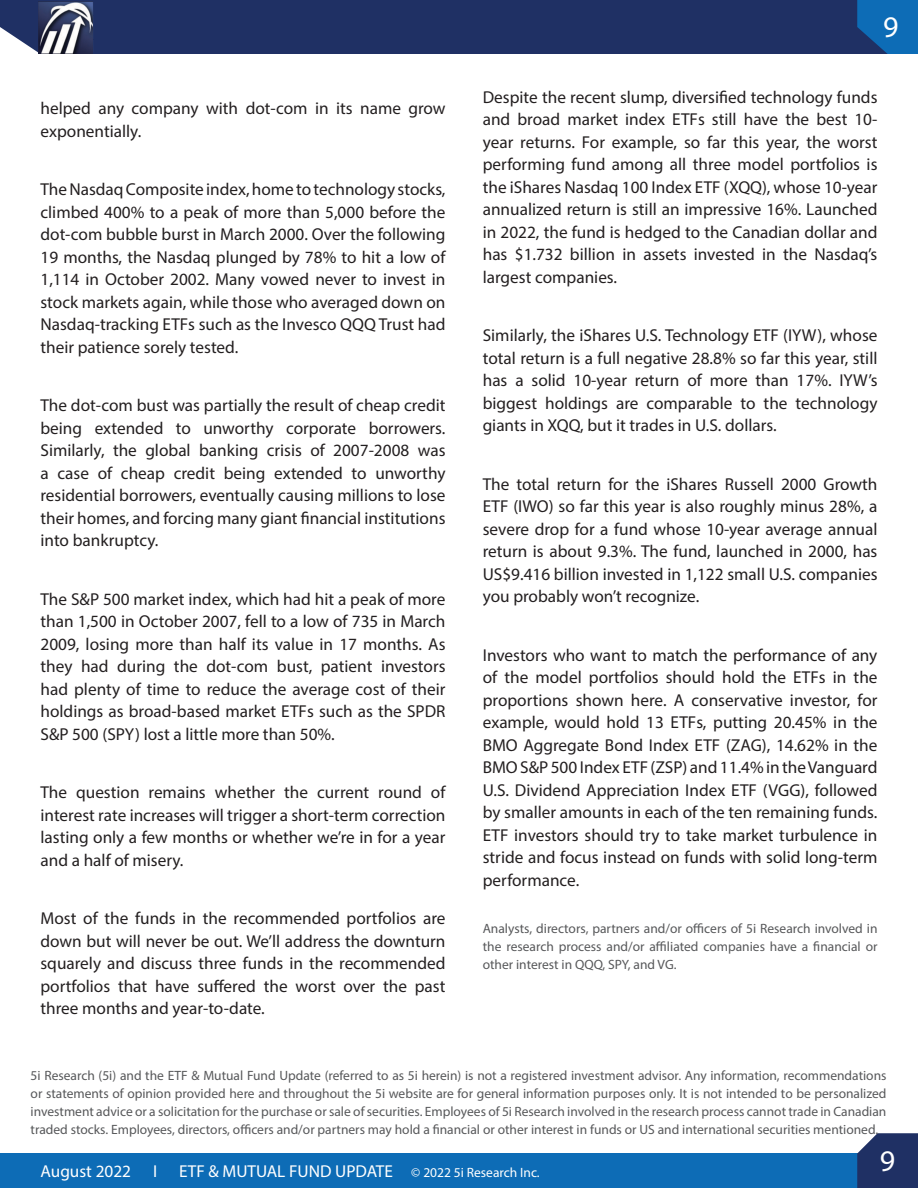
<style>
.page{position:relative;width:918px;height:1188px;background:#fff}
.page>*{position:absolute;margin:0;border:0;box-sizing:border-box;transform-origin:0 0}
.t1{font:30px "Myriad Pro";color:#fff}
.body_text{font:17.25px/22.5px "Myriad Pro";color:#231f20;text-align:justify}
.t2{font:17.25px "Myriad Pro";color:#fff}
.disclaimer{font:13.5px/18px "Myriad Pro";color:#57585a;text-align:justify}
.s1{font-size:13.5px}
</style>
<div class="page">
<div style="left:0;top:1153px;width:918px;height:35px;background:#0d6cb6"></div>
<div style="left:0;top:0;width:857px;height:54px;background:#1f3064"></div>
<svg style="left:857px;top:0;width:61px;height:54px;background:#0f64ab"></svg>
<svg style="left:857px;top:1133px;width:61px;height:55px;background:#2d3e6e"></svg>
<div style="left:41px;top:0;width:54px;height:54px;border:1px solid #1f3064"></div>
<img style="left:39px;top:1px;width:54px;height:53px">
<p class="body_text" style="left:40px;top:97px;width:407px">helped any company with dot-com in its name grow exponentially.</p>
<p class="body_text" style="left:40px;top:178px;width:407px">The Nasdaq Composite index, home to technology stocks, climbed 400% to a peak of more than 5,000 before the dot-com bubble burst in March 2000. Over the following 19 months, the Nasdaq plunged by 78% to hit a low of 1,114 in October 2002. Many vowed never to invest in stock markets again, while those who averaged down on Nasdaq-tracking ETFs such as the Invesco QQQ Trust had their patience sorely tested.</p>
<p class="body_text" style="left:40px;top:394px;width:407px">The dot-com bust was partially the result of cheap credit being extended to unworthy corporate borrowers.<br>Similarly, the global banking crisis of 2007-2008 was a case of cheap credit being extended to unworthy residential borrowers, eventually causing millions to lose their homes, and forcing many giant financial institutions into bankruptcy.</p>
<p class="body_text" style="left:40px;top:587px;width:407px">The S&amp;P 500 market index, which had hit a peak of more than 1,500 in October 2007, fell to a low of 735 in March 2009, losing more than half its value in 17 months. As they had during the dot-com bust, patient investors had plenty of time to reduce the average cost of their holdings as broad-based market ETFs such as the SPDR S&amp;P 500 (SPY) lost a little more than 50%.</p>
<p class="body_text" style="left:40px;top:781px;width:407px">The question remains whether the current round of interest rate increases will trigger a short-term correction lasting only a few months or whether we’re in for a year and a half of misery.</p>
<p class="body_text" style="left:40px;top:907px;width:407px">Most of the funds in the recommended portfolios are down but will never be out. We’ll address the downturn squarely and discuss three funds in the recommended portfolios that have suffered the worst over the past three months and year-to-date.</p>
<h1 class="t1" style="left:883px;top:9px;width:17px">9</h1>
<p class="body_text" style="left:483px;top:86px;width:396px">Despite the recent slump, diversified technology funds and broad market index ETFs still have the best 10- year returns. For example, so far this year, the worst performing fund among all three model portfolios is the iShares Nasdaq 100 Index ETF (XQQ), whose 10-year annualized return is still an impressive 16%. Launched in 2022, the fund is hedged to the Canadian dollar and has $1.732 billion in assets invested in the Nasdaq’s largest companies.</p>
<p class="body_text" style="left:483px;top:324px;width:396px">Similarly, the iShares U.S. Technology ETF (IYW), whose total return is a full negative 28.8% so far this year, still has a solid 10-year return of more than 17%. IYW’s biggest holdings are comparable to the technology giants in XQQ, but it trades in U.S. dollars.</p>
<p class="body_text" style="left:483px;top:473px;width:396px">The total return for the iShares Russell 2000 Growth ETF (IWO) so far this year is also roughly minus 28%, a severe drop for a fund whose 10-year average annual return is about 9.3%. The fund, launched in 2000, has US$9.416 billion invested in 1,122 small U.S. companies you probably won’t recognize.</p>
<p class="body_text" style="left:483px;top:644px;width:396px">Investors who want to match the performance of any of the model portfolios should hold the ETFs in the proportions shown here. A conservative investor, for example, would hold 13 ETFs, putting 20.45% in the BMO Aggregate Bond Index ETF (ZAG), 14.62% in the BMO S&amp;P 500 Index ETF (ZSP) and 11.4% in the Vanguard U.S. Dividend Appreciation Index ETF (VGG), followed by smaller amounts in each of the ten remaining funds.<br>ETF investors should try to take market turbulence in stride and focus instead on funds with solid long-term performance.</p>
<p class="disclaimer" style="left:483px;top:919px;width:396px">Analysts, directors, partners and/or officers of 5i Research involved in the research process and/or affiliated companies have a financial or other interest in QQQ, SPY, and VG.</p>
<p class="disclaimer" style="left:31px;top:1066px;width:857px">5i Research (5i) and the ETF &amp; Mutual Fund Update (referred to as 5i herein) is not a registered investment advisor. Any information, recommendations or statements of opinion provided here and throughout the 5i website are for general information purposes only. It is not intended to be personalized investment advice or a solicitation for the purchase or sale of securities. Employees of 5i Research involved in the research process cannot trade in Canadian traded stocks. Employees, directors, officers and/or partners may hold a financial or other interest in funds or US and international securities mentioned.</p>
<p class="t2" style="left:40px;top:1160px;width:92px">August 2022</p>
<p class="t2" style="left:153px;top:1160px;width:6px">I</p>
<p class="t2" style="left:179px;top:1160px;width:362px">ETF &amp; MUTUAL FUND UPDATE <span class="s1">© 2022 5i Research Inc.</span></p>
<h1 class="t1" style="left:880px;top:1143px;width:17px">9</h1>
</div>
